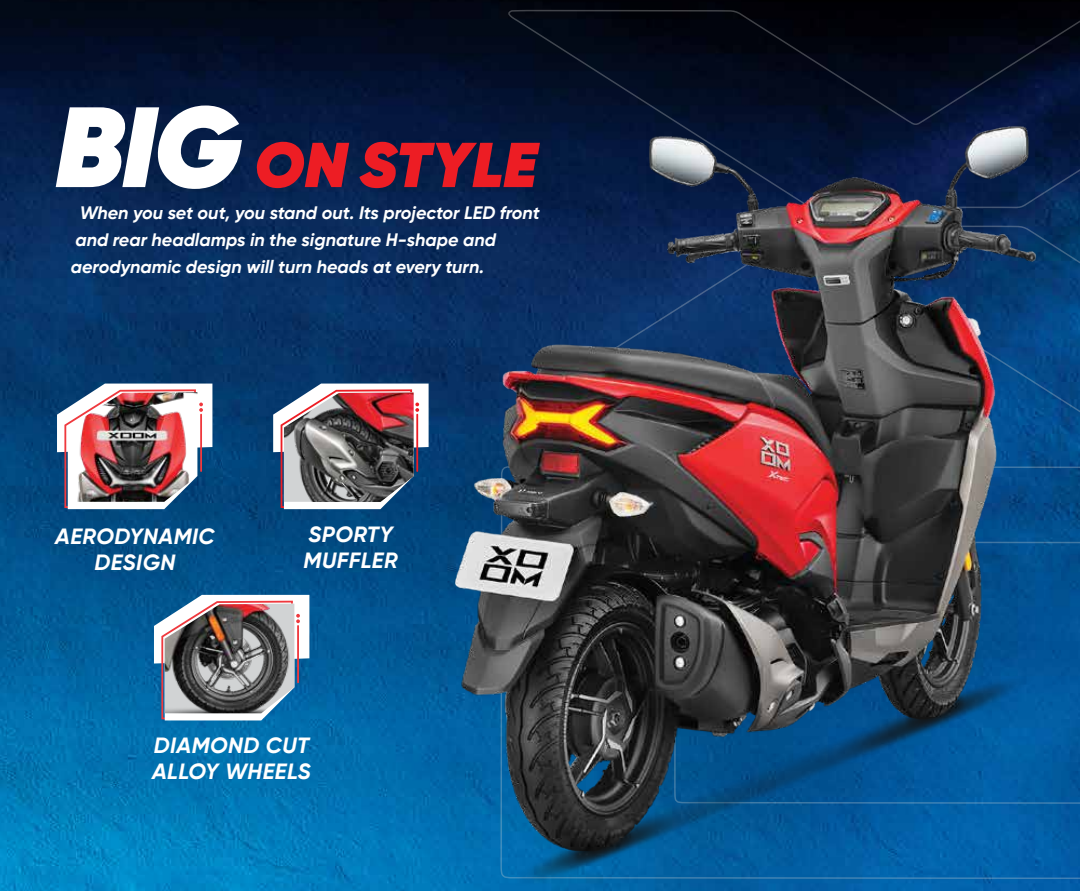
<style>
.page{position:relative;width:1080px;height:891px;background:#fff}
.page>*{position:absolute;margin:0;border:0;box-sizing:border-box;transform-origin:0 0}
.t1{font:italic 800 63.3px "Gilroy";color:#ed1d24}
.t2{font:italic 700 21.9px/25.7px "Gilroy";letter-spacing:.02em;color:#fff}
.t3{font:italic 700 18px/27px "Gilroy";color:#fff}
.s1{font-size:113.85px;color:#fff}
</style>
<div class="page">
<img style="left:0;top:0;width:1080px;height:891px">
<svg style="left:507px;top:10px;width:573px;height:94px;background:#030919"></svg>
<img style="left:0;top:492px;width:1px;height:399px">
<img style="left:174px;top:104px;width:906px;height:787px">
<svg style="left:57px;top:384px;width:155px;height:125px"></svg>
<img style="left:68px;top:392px;width:129px;height:110px">
<svg style="left:154px;top:595px;width:155px;height:125px"></svg>
<img style="left:165px;top:604px;width:129px;height:109px">
<svg style="left:273px;top:384px;width:156px;height:125px"></svg>
<img style="left:284px;top:393px;width:130px;height:109px">
<h1 class="t1" style="left:55px;top:124px;width:484px"><span class="s1">BIG</span> ON STYLE</h1>
<p class="t3" style="left:71px;top:199px;width:470px;text-indent:9px">When you set out, you stand out. Its projector LED front and rear headlamps in the signature H-shape and aerodynamic design will turn heads at every turn.</p>
<p class="t2" style="left:55px;top:523px;width:161px;text-align:center">AERODYNAMIC<br>DESIGN</p>
<p class="t2" style="left:304px;top:521px;width:96px">SPORTY<br>MUFFLER</p>
<p class="t2" style="left:152px;top:733px;width:160px">DIAMOND CUT<br>ALLOY WHEELS</p>
</div>
